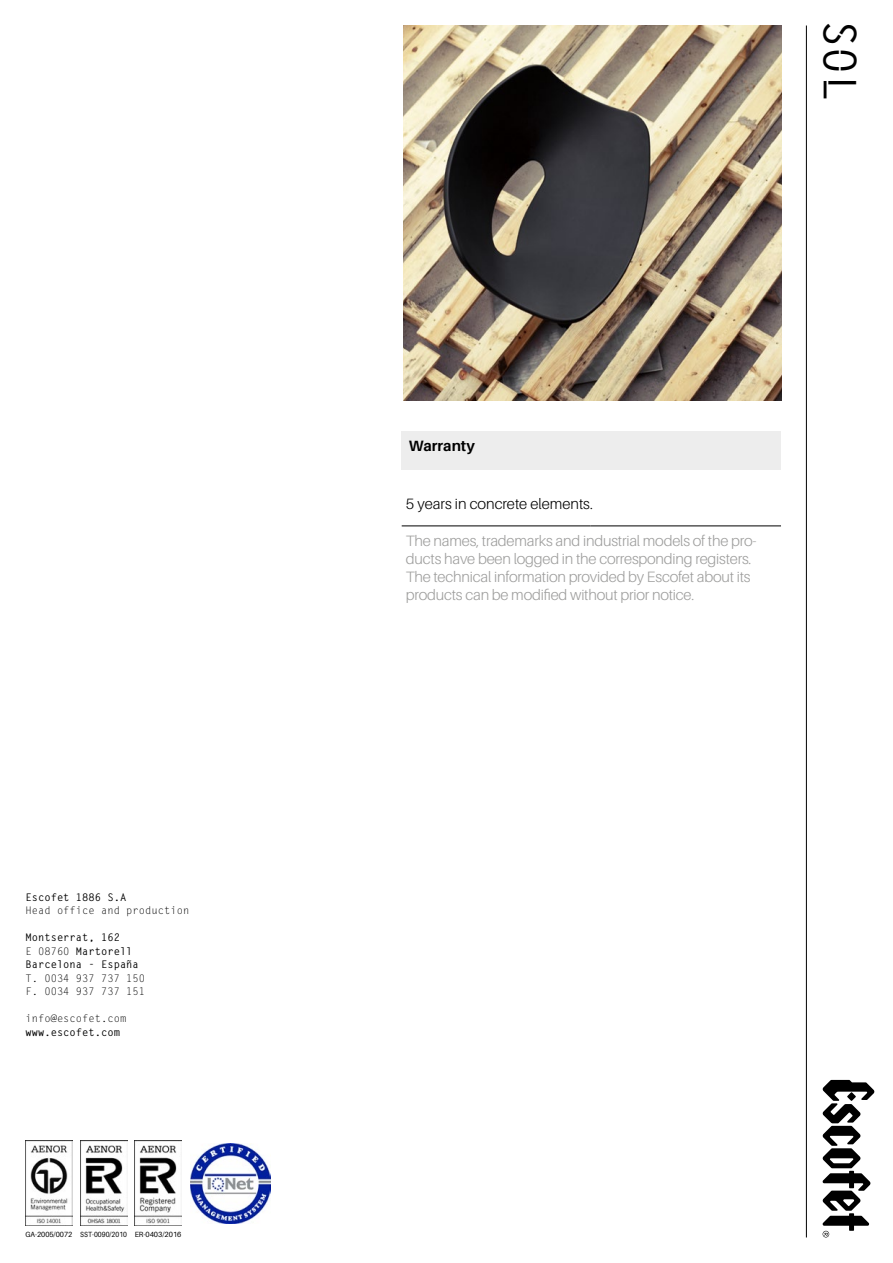
<style>
.page{position:relative;width:893px;height:1263px;background:#fff}
.page>*{position:absolute;margin:0;border:0;box-sizing:border-box;transform-origin:0 0}
.t1{font:45px "Letter Gothic Std Bold Stencil";color:#000}
.t2{font:300 15px/18px "Aileron";letter-spacing:-.01em;color:#9d9d9c}
.t3{font:300 15px "Aileron";color:#000}
.t4{font:700 15px "Aileron";color:#000}
.t5{font:700 10.5px/13.5px "Letter Gothic Std";color:#000}
.t6{font:10.5px/13.5px "Letter Gothic Std";color:#000}
.t7{font:7.5px "Aileron";color:#000;scale:.95 1}
.s1{font-weight:400}
</style>
<div class="page">
<hr style="left:806px;top:26px;width:1px;height:1211px;background:#000">
<svg style="left:822px;top:1080px;width:53px;height:157px"></svg>
<div style="left:402px;top:431px;width:379px;height:38px;background:#ededed"></div>
<hr style="left:402px;top:526px;width:188px;height:1px;background:#000">
<hr style="left:590px;top:526px;width:191px;height:1px;background:#000">
<img style="left:403px;top:26px;width:379px;height:375px">
<img style="left:191px;top:1143px;width:80px;height:80px">
<img style="left:135px;top:1140px;width:46px;height:84px">
<img style="left:26px;top:1140px;width:46px;height:85px">
<img style="left:80px;top:1140px;width:47px;height:85px">
<p class="t5" style="left:26px;top:890px;width:102px">Escofet 1886 S.A</p>
<p class="t6" style="left:26px;top:904px;width:165px">Head office and production</p>
<p class="t5" style="left:26px;top:931px;width:115px">Montserrat, 162<br><span class="s1">E 08760</span> Martorell<br>Barcelona - España</p>
<p class="t6" style="left:26px;top:972px;width:121px">T. 0034 937 737 150<br>F. 0034 937 737 151</p>
<p class="t6" style="left:26px;top:1012px;width:102px">info@escofet.com</p>
<p class="t5" style="left:26px;top:1025px;width:96px">www.escofet.com</p>
<p class="t7" style="left:26px;top:1231px;width:166px">GA-2005/0072 SST-0090/2010 ER-0403/2016</p>
<h1 class="t1" style="left:867px;top:20px;width:82px;rotate:90deg">SOL</h1>
<p class="t4" style="left:409px;top:437px;width:68px">Warranty</p>
<p class="t3" style="left:406px;top:495px;width:188px">5 years in concrete elements.</p>
<p class="t2" style="left:406px;top:532px;width:352px">The names, trademarks and industrial models of the pro&shy;ducts have been logged in the corresponding registers.<br>The technical information provided by Escofet about its products can be modified without prior notice.</p>
</div>
